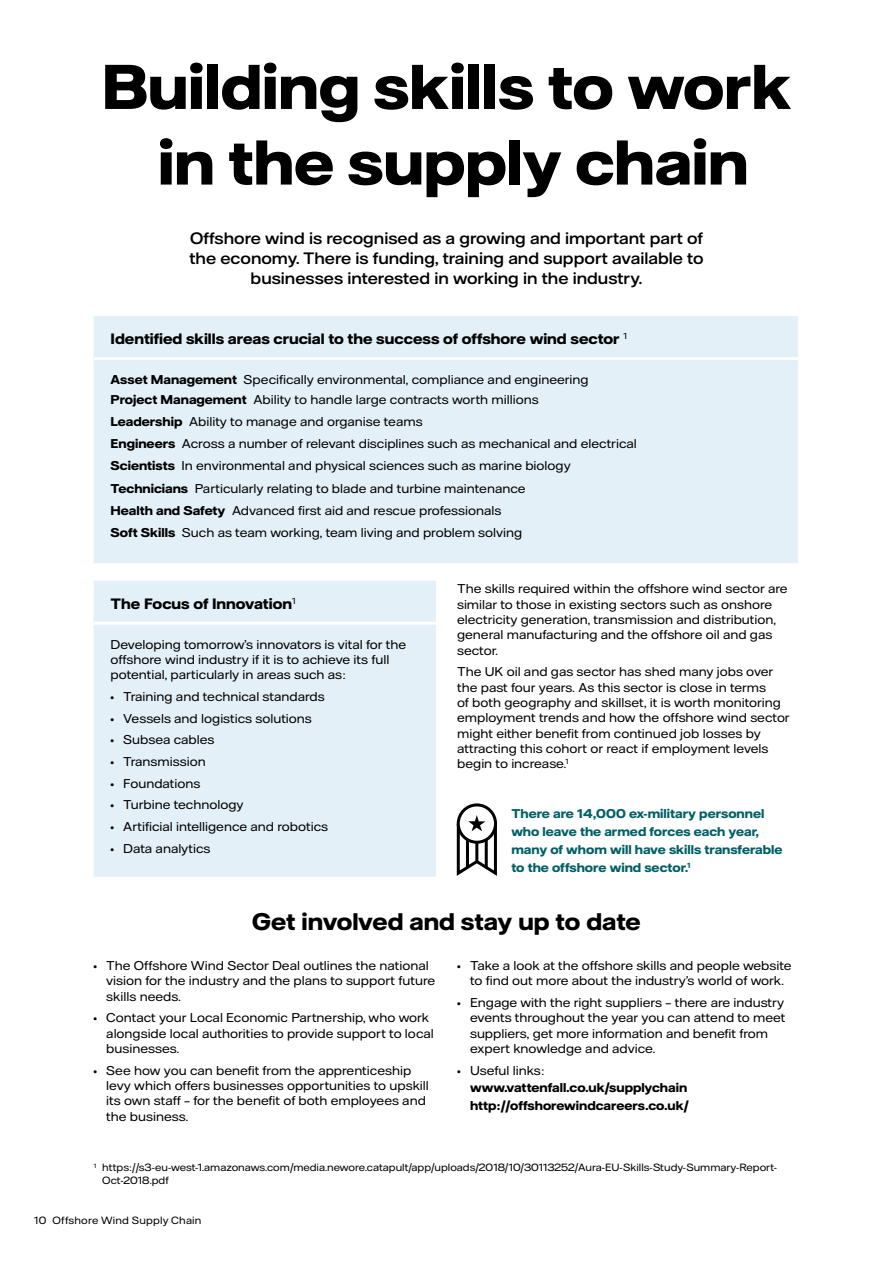
<style>
.page{position:relative;width:893px;height:1263px;background:#fff}
.page>*{position:absolute;margin:0;border:0;box-sizing:border-box;transform-origin:0 0}
.t1{font:700 63px/75.6px "Vattenfall Hall Display";letter-spacing:.01em;color:#000;text-align:center}
.t2{font:700 24px "Vattenfall Hall";color:#000}
.t3{font:500 16.5px/19.8px "Vattenfall Hall";color:#000;text-align:center}
.t4{font:700 15px "Vattenfall Hall";color:#000}
.t5{font:12.75px/15.3px "Vattenfall Hall";color:#000}
.t6{font:700 12.75px/18px "Vattenfall Hall";color:#006066}
.t7{font:700 12.75px/17.4px "Vattenfall Hall";color:#000}
.t8{font:10.5px/12.6px "Vattenfall Hall";color:#000}
.t9{font:10.5px "Vattenfall Hall";letter-spacing:.02em;color:#000}
.s1{font-weight:700}
</style>
<div class="page">
<div style="left:94px;top:316px;width:704px;height:247px;background:#e4f0f7"></div>
<hr style="left:94px;top:357px;width:704px;height:3px;background:#fff">
<div style="left:94px;top:581px;width:342px;height:296px;background:#e4f0f7"></div>
<hr style="left:94px;top:622px;width:342px;height:3px;background:#fff">
<svg style="left:458px;top:805px;width:37px;height:37px"></svg>
<div style="left:457px;top:803px;width:40px;height:41px;border:3px solid #000;border-radius:50%"></div>
<svg style="left:456px;top:815px;width:41px;height:61px"></svg>
<h1 class="t1" style="left:102px;top:48px;width:691px">Building skills to work in the supply chain</h1>
<p class="t3" style="left:189px;top:228px;width:516px">Offshore wind is recognised as a growing and important part of the economy. There is funding, training and support available to businesses interested in working in the industry.</p>
<p class="t4" style="left:111px;top:330px;width:518px">Identified skills areas crucial to the success of offshore wind sector <sup>1</sup></p>
<p class="t5" style="left:111px;top:370px;width:480px;line-height:19.5px"><span class="s1">Asset Management</span> Specifically environmental, compliance and engineering<br><span class="s1">Project Management</span> Ability to handle large contracts worth millions</p>
<p class="t5" style="left:111px;top:410px;width:528px;line-height:22.2px"><span class="s1">Leadership</span> Ability to manage and organise teams<br><span class="s1">Engineers</span> Across a number of relevant disciplines such as mechanical and electrical <span class="s1">Scientists</span> In environmental and physical sciences such as marine biology <span class="s1">Technicians</span> Particularly relating to blade and turbine maintenance<br><span class="s1">Health and Safety</span> Advanced first aid and rescue professionals<br><span class="s1">Soft Skills</span> Such as team working, team living and problem solving</p>
<p class="t4" style="left:111px;top:594px;width:187px">The Focus of Innovation<sup>1</sup></p>
<p class="t5" style="left:111px;top:636px;width:297px">Developing tomorrow’s innovators is vital for the offshore wind industry if it is to achieve its full potential, particularly in areas such as:</p>
<p class="t5" style="left:111px;top:689px;width:216px">• Training and technical standards</p>
<p class="t5" style="left:111px;top:710px;width:203px">• Vessels and logistics solutions</p>
<p class="t5" style="left:111px;top:732px;width:105px">• Subsea cables</p>
<p class="t5" style="left:111px;top:754px;width:97px">• Transmission</p>
<p class="t5" style="left:111px;top:775px;width:91px">• Foundations</p>
<p class="t5" style="left:111px;top:797px;width:135px">• Turbine technology</p>
<p class="t5" style="left:111px;top:819px;width:219px">• Artificial intelligence and robotics</p>
<p class="t5" style="left:111px;top:840px;width:101px">• Data analytics</p>
<p class="t5" style="left:457px;top:581px;width:332px">The skills required within the offshore wind sector are similar to those in existing sectors such as onshore electricity generation, transmission and distribution, general manufacturing and the offshore oil and gas sector.</p>
<p class="t5" style="left:457px;top:664px;width:334px">The UK oil and gas sector has shed many jobs over the past four years. As this sector is close in terms<br>of both geography and skillset, it is worth monitoring employment trends and how the offshore wind sector might either benefit from continued job losses by attracting this cohort or react if employment levels begin to increase.<sup>1</sup></p>
<p class="t6" style="left:511px;top:805px;width:273px">There are 14,000 ex-military personnel who leave the armed forces each year, many of whom will have skills transferable to the offshore wind sector.<sup>1</sup></p>
<h2 class="t2" style="left:252px;top:907px;width:390px">Get involved and stay up to date</h2>
<p class="t5" style="left:106px;top:958px;width:330px;text-indent:-13px">• The Offshore Wind Sector Deal outlines the national vision for the industry and the plans to support future skills needs.</p>
<p class="t5" style="left:106px;top:1010px;width:329px;text-indent:-13px">• Contact your Local Economic Partnership, who work alongside local authorities to provide support to local businesses.</p>
<p class="t5" style="left:106px;top:1062px;width:324px;text-indent:-13px">• See how you can benefit from the apprenticeship levy which offers businesses opportunities to upskill its own staff – for the benefit of both employees and the business.</p>
<p class="t5" style="left:457px;top:958px;width:336px;text-align:center">• Take a look at the offshore skills and people website to find out more about the industry’s world of work.</p>
<p class="t5" style="left:470px;top:995px;width:317px;text-indent:-13px">• Engage with the right suppliers – there are industry events throughout the year you can attend to meet suppliers, get more information and benefit from expert knowledge and advice.</p>
<p class="t5" style="left:457px;top:1062px;width:89px">• Useful links:</p>
<p class="t7" style="left:470px;top:1079px;width:220px">www.vattenfall.co.uk/supplychain http://offshorewindcareers.co.uk/</p>
<p class="t8" style="left:102px;top:1161px;width:676px;text-indent:-9px"><sup>1</sup> https://s3-eu-west-1.amazonaws.com/media.newore.catapult/app/uploads/2018/10/30113252/Aura-EU-Skills-Study-Summary-Report-<br>Oct-2018.pdf</p>
<p class="t9" style="left:34px;top:1214px;width:169px">10 Offshore Wind Supply Chain</p>
</div>
